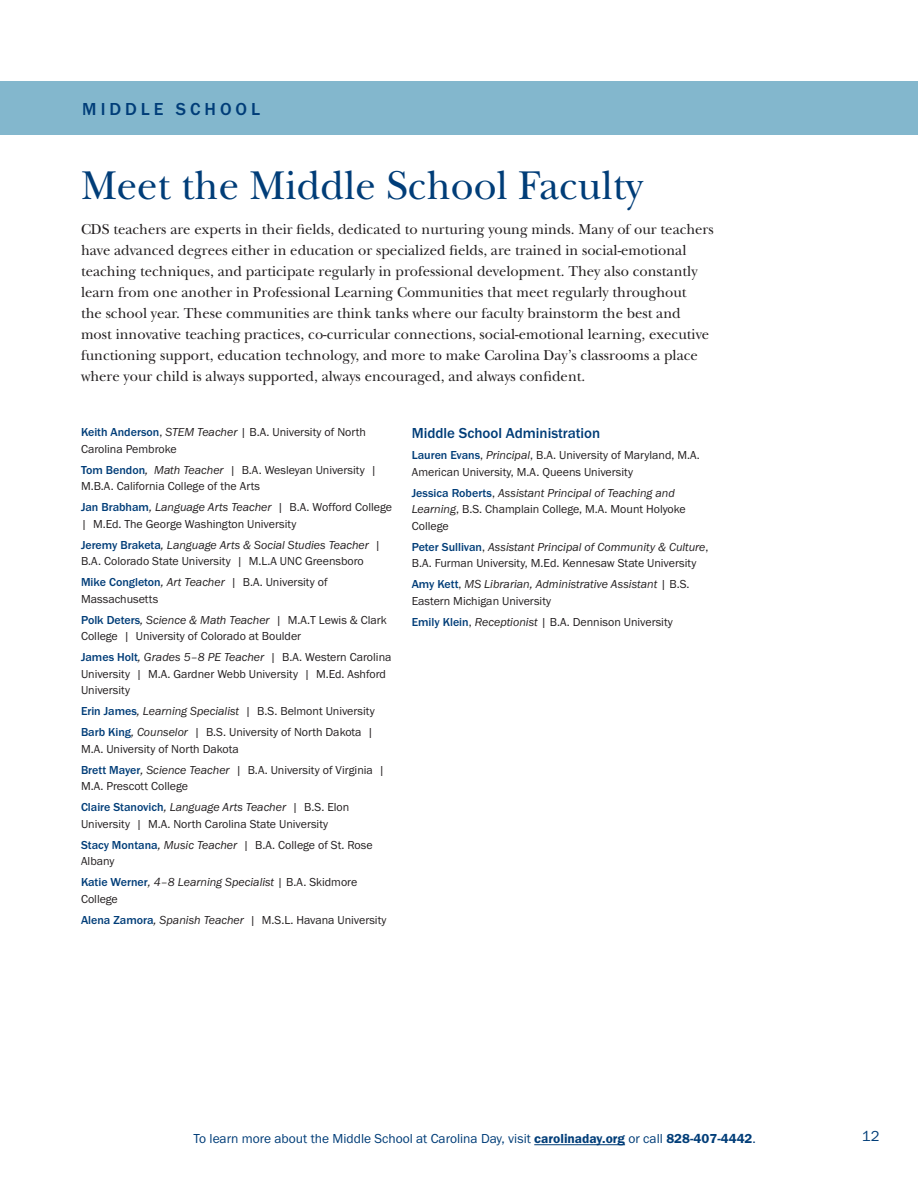
<style>
.page{position:relative;width:918px;height:1188px;background:#fff}
.page>*{position:absolute;margin:0;border:0;box-sizing:border-box;transform-origin:0 0}
.t1{font:42px "New Baskerville ITC Pro";color:#003d78}
.t2{font:500 18px "Franklin Gothic URW";letter-spacing:.22em;color:#003d78}
.t3{font:15px/21px "New Baskerville ITC Pro";color:#231f20}
.t4{font:500 15px "Franklin Gothic URW";color:#003d78}
.t5{font:15px "Franklin Gothic URW Boo";color:#003d78}
.t6{font:13.5px "Franklin Gothic URW Boo";color:#003d78}
.t7{font:12px/21px "Franklin Gothic URW Boo";color:#231f20}
.t8{font:12px "Franklin Gothic URW Boo Ita";color:#231f20}
.s1{font-family:"Franklin Gothic URW";font-weight:500;color:#003d78}
.s2{font-family:"Franklin Gothic URW Boo Ita"}
.s3{font-family:"Franklin Gothic URW Boo"}
.s4{font-family:"Franklin Gothic URW Dem"}
</style>
<div class="page">
<hr style="left:534px;top:1144px;width:91px;height:1px;background:#003d78">
<div style="left:0;top:81px;width:918px;height:54px;background:#83b7cd"></div>
<h2 class="t2" style="left:82px;top:98px;width:179px">MIDDLE SCHOOL</h2>
<h1 class="t1" style="left:81px;top:162px;width:564px">Meet the Middle School Faculty</h1>
<p class="t3" style="left:81px;top:219px;width:634px">CDS teachers are experts in their fields, dedicated to nurturing young minds. Many of our teachers have advanced degrees either in education or specialized fields, are trained in social-emotional teaching techniques, and participate regularly in professional development. They also constantly learn from one another in Professional Learning Communities that meet regularly throughout<br>the school year. These communities are think tanks where our faculty brainstorm the best and most innovative teaching practices, co-curricular connections, social-emotional learning, executive functioning support, education technology, and more to make Carolina Day’s classrooms a place where your child is always supported, always encouraged, and always confident.</p>
<p class="t7" style="left:81px;top:424px;width:286px;line-height:16.5px"><span class="s1">Keith Anderson</span>, <span class="s2">STEM Teacher</span> | B.A. University of North<br>Carolina Pembroke</p>
<p class="t7" style="left:81px;top:461px;width:297px;line-height:16.5px"><span class="s1">Tom Bendon</span><span class="s2">, Math Teacher</span> | B.A. Wesleyan University |<br>M.B.A. California College of the Arts</p>
<p class="t8" style="left:81px;top:500px;width:312px"><span class="s1">Jan Brabham</span>, Language Arts Teacher <span class="s3">| B.A. Wofford College</span></p>
<p class="t7" style="left:81px;top:513px;width:217px">| M.Ed. The George Washington University</p>
<p class="t8" style="left:81px;top:537px;width:301px"><span class="s1">Jeremy Braketa</span>, Language Arts &amp; Social Studies Teacher <span class="s3">|</span></p>
<p class="t7" style="left:81px;top:551px;width:284px">B.A. Colorado State University | M.L.A UNC Greensboro<br><span class="s1">Mike Congleton</span><span class="s2">, Art Teacher</span> | B.A. University of</p>
<p class="t7" style="left:81px;top:588px;width:79px">Massachusetts</p>
<p class="t8" style="left:81px;top:612px;width:307px"><span class="s1">Polk Deters</span>, Science &amp; Math Teacher <span class="s3">| M.A.T Lewis &amp; Clark</span></p>
<p class="t7" style="left:81px;top:626px;width:312px">College | University of Colorado at Boulder<br><span class="s1">James Holt</span><span class="s2">, Grades 5–8 PE Teacher</span> | B.A. Western Carolina</p>
<p class="t7" style="left:81px;top:665px;width:306px;line-height:16.5px">University | M.A. Gardner Webb University | M.Ed. Ashford<br>University</p>
<p class="t7" style="left:81px;top:701px;width:295px"><span class="s1">Erin James</span><span class="s2">, Learning Specialist</span> | B.S. Belmont University<br><span class="s1">Barb King</span><span class="s2">, Counselor</span> | B.S. University of North Dakota |</p>
<p class="t7" style="left:81px;top:738px;width:305px">M.A. University of North Dakota<br><span class="s1">Brett Mayer</span><span class="s2">, Science Teacher</span> | B.A. University of Virginia |</p>
<p class="t7" style="left:81px;top:776px;width:109px">M.A. Prescott College</p>
<p class="t8" style="left:81px;top:800px;width:270px"><span class="s1">Claire Stanovich</span>, Language Arts Teacher <span class="s3">| B.S. Elon</span></p>
<p class="t7" style="left:81px;top:813px;width:293px">University | M.A. North Carolina State University<br><span class="s1">Stacy Montana</span><span class="s2">, Music Teacher</span> | B.A. College of St. Rose</p>
<p class="t7" style="left:81px;top:851px;width:35px">Albany</p>
<p class="t8" style="left:81px;top:875px;width:278px"><span class="s1">Katie Werner</span>, 4–8 Learning Specialist <span class="s3">| B.A. Skidmore</span></p>
<p class="t7" style="left:81px;top:888px;width:307px">College<br><span class="s1">Alena Zamora</span><span class="s2">, Spanish Teacher</span> | M.S.L. Havana University</p>
<p class="t4" style="left:412px;top:424px;width:190px">Middle School Administration</p>
<p class="t7" style="left:412px;top:447px;width:290px;line-height:16.5px"><span class="s1">Lauren Evans</span>, <span class="s2">Principal</span>, B.A. University of Maryland, M.A.<br>American University, M.A. Queens University</p>
<p class="t8" style="left:412px;top:485px;width:265px"><span class="s1">Jessica Roberts</span><span class="s3">,</span> Assistant Principal of Teaching and</p>
<p class="t7" style="left:412px;top:501px;width:276px;line-height:16.5px"><span class="s2">Learning</span>, B.S. Champlain College, M.A. Mount Holyoke<br>College</p>
<p class="t8" style="left:412px;top:539px;width:298px"><span class="s1">Peter Sullivan</span><span class="s3">,</span> Assistant Principal of Community &amp; Culture<span class="s3">,</span></p>
<p class="t7" style="left:412px;top:553px;width:286px">B.A. Furman University, M.Ed. Kennesaw State University</p>
<p class="t8" style="left:412px;top:577px;width:279px"><span class="s1">Amy Kett</span><span class="s3">,</span> MS Librarian, Administrative Assistant <span class="s3">| B.S.</span></p>
<p class="t7" style="left:412px;top:590px;width:263px">Eastern Michigan University<br><span class="s1">Emily Klein</span>, <span class="s2">Receptionist</span> | B.A. Dennison University</p>
<p class="t6" style="left:194px;top:1130px;width:564px">To learn more about the Middle School at Carolina Day, visit <span class="s4">carolinaday.org</span> or call <span class="s4">828-407-4442</span>.</p>
<p class="t5" style="left:862px;top:1127px;width:19px">12</p>
</div>
